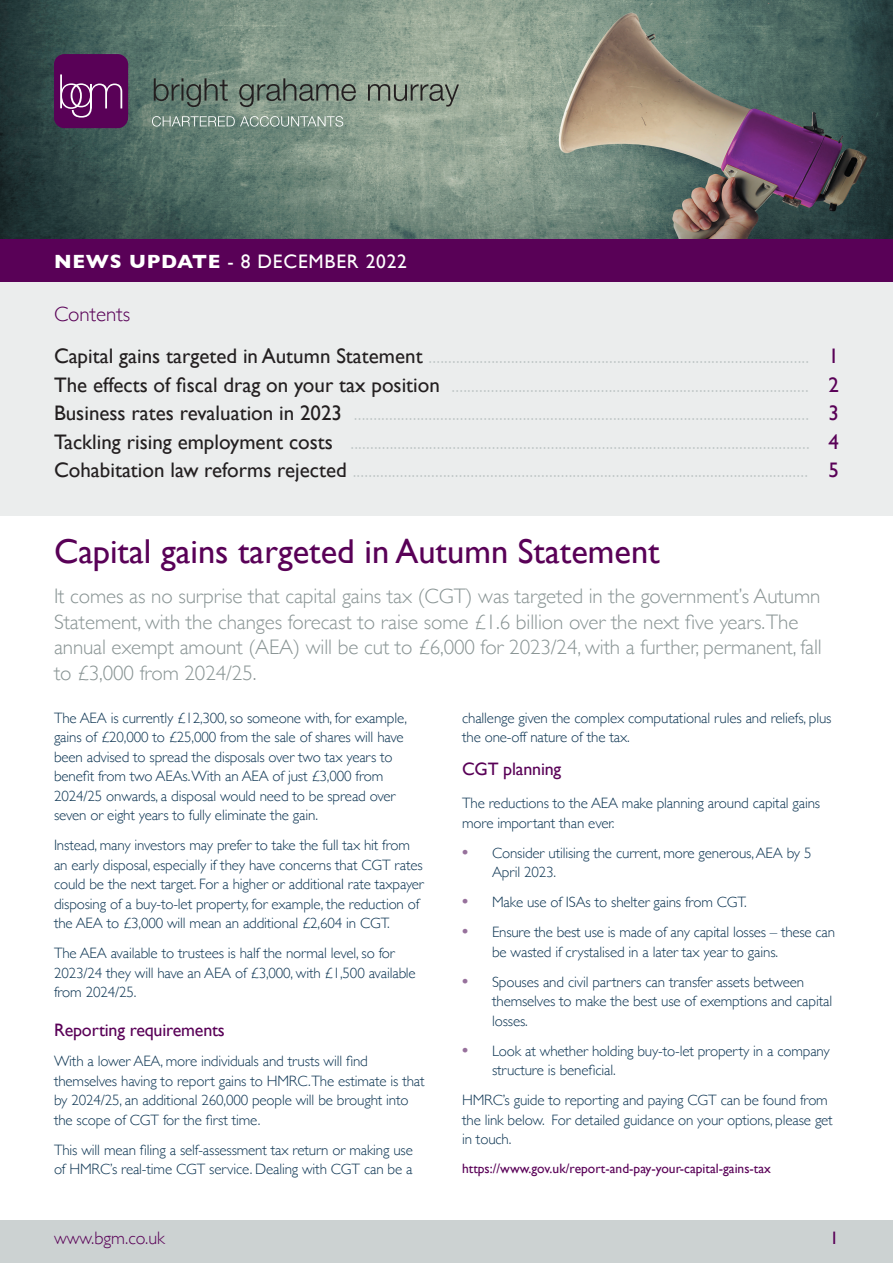
<style>
.page{position:relative;width:893px;height:1263px;background:#fff}
.page>*{position:absolute;margin:0;border:0;box-sizing:border-box;transform-origin:0 0}
.t1{font:34.5px "Gill Sans";color:#590157}
.t2{font:300 21px/28.5px "Gill Sans";color:#c0c7c7}
.t3{font:300 21px/25.5px "Gill Sans";letter-spacing:-.005em;color:#8a9595}
.t4{font:19.5px "Gill Sans";letter-spacing:.04em;color:#fff}
.t5{font:18px "Gill Sans";letter-spacing:-.01em;color:#590157}
.t6{font:300 18px "Gill Sans";color:#590157}
.t7{font:300 15px/19.5px "Gill Sans";letter-spacing:-.01em;color:#0d3553}
.t8{font:13.5px "Gill Sans";color:#590157}
.s1{font-weight:700}
.s2{color:#590157}
.s3{font-weight:400;color:#231f20}
.s4{font-weight:400;color:#590157}
.s5{font-weight:800;color:#97719c}
</style>
<div class="page">
<img style="left:0;top:0;width:893px;height:240px">
<div style="left:0;top:278px;width:893px;height:237px;background:#ebeded"></div>
<div style="left:54px;top:54px;width:74px;height:74px;background:#590157;border-radius:10px"></div>
<svg style="left:154px;top:78px;width:305px;height:29px;background:#758578"></svg>
<svg style="left:152px;top:116px;width:191px;height:11px;background:#8ea298"></svg>
<svg style="left:60px;top:74px;width:62px;height:44px"></svg>
<div style="left:0;top:240px;width:893px;height:42px;background:#590157"></div>
<div style="left:0;top:1220px;width:893px;height:43px;background:#ccd2d2"></div>
<h3 class="t4" style="left:54px;top:250px;width:355px"><span class="s1">NEWS UPDATE</span> - 8 DECEMBER 2022</h3>
<h2 class="t2" style="left:54px;top:292px;width:786px;line-height:42px"><span class="s2">Contents<br></span><span class="s3">Capital gains targeted in Autumn Statement</span> ................................................................................................. <span class="s4">1</span></h2>
<p class="t2" style="left:54px;top:369px;width:786px;text-align:justify"><span class="s3">The effects of fiscal drag on your tax position</span> ........................................................................................... <span class="s4">2<br></span><span class="s3">Business rates revaluation in 2023</span> .................................................................................................................... <span class="s4">3<br></span><span class="s3">Tackling rising employment costs</span> ..................................................................................................................... <span class="s4">4<br></span><span class="s3">Cohabitation law reforms rejected</span> .................................................................................................................... <span class="s4">5</span></p>
<h1 class="t1" style="left:54px;top:531px;width:607px">Capital gains targeted in Autumn Statement</h1>
<p class="t3" style="left:54px;top:582px;width:769px">It comes as no surprise that capital gains tax (CGT) was targeted in the government’s Autumn Statement, with the changes forecast to raise some £1.6 billion over the next five years.The annual exempt amount (AEA) will be cut to £6,000 for 2023/24, with a further, permanent, fall to £3,000 from 2024/25.</p>
<p class="t7" style="left:54px;top:707px;width:355px">The AEA is currently £12,300, so someone with, for example, gains of £20,000 to £25,000 from the sale of shares will have been advised to spread the disposals over two tax years to benefit from two AEAs. With an AEA of just £3,000 from 2024/25 onwards, a disposal would need to be spread over seven or eight years to fully eliminate the gain.</p>
<p class="t7" style="left:54px;top:835px;width:371px">Instead, many investors may prefer to take the full tax hit from an early disposal, especially if they have concerns that CGT rates could be the next target. For a higher or additional rate taxpayer disposing of a buy-to-let property, for example, the reduction of the AEA to £3,000 will mean an additional £2,604 in CGT.</p>
<p class="t7" style="left:54px;top:943px;width:363px">The AEA available to trustees is half the normal level, so for<br>2023/24 they will have an AEA of £3,000, with £1,500 available from 2024/25.</p>
<p class="t5" style="left:54px;top:1019px;width:172px">Reporting requirements</p>
<p class="t7" style="left:54px;top:1051px;width:372px">With a lower AEA, more individuals and trusts will find themselves having to report gains to HMRC.The estimate is that by 2024/25, an additional 260,000 people will be brought into the scope of CGT for the first time.</p>
<p class="t7" style="left:54px;top:1139px;width:360px">This will mean filing a self-assessment tax return or making use of HMRC’s real-time CGT service. Dealing with CGT can be a</p>
<p class="t7" style="left:462px;top:707px;width:371px">challenge given the complex computational rules and reliefs, plus the one-off nature of the tax.</p>
<p class="t5" style="left:462px;top:758px;width:101px">CGT planning</p>
<p class="t7" style="left:462px;top:793px;width:360px">The reductions to the AEA make planning around capital gains more important than ever.</p>
<p class="t7" style="left:492px;top:842px;width:321px;text-indent:-30px"><span class="s5">•</span> Consider utilising the current, more generous, AEA by 5<br>April 2023.</p>
<p class="t7" style="left:462px;top:892px;width:286px"><span class="s5">•</span> Make use of ISAs to shelter gains from CGT.</p>
<p class="t7" style="left:492px;top:922px;width:345px;text-indent:-30px"><span class="s5">•</span> Ensure the best use is made of any capital losses – these can be wasted if crystalised in a later tax year to gains.</p>
<p class="t7" style="left:492px;top:971px;width:342px;text-indent:-30px"><span class="s5">•</span> Spouses and civil partners can transfer assets between themselves to make the best use of exemptions and capital losses.</p>
<p class="t7" style="left:492px;top:1040px;width:339px;text-indent:-30px"><span class="s5">•</span> Look at whether holding buy-to-let property in a company structure is beneficial.</p>
<p class="t7" style="left:462px;top:1090px;width:372px">HMRC’s guide to reporting and paying CGT can be found from the link below. For detailed guidance on your options, please get in touch.</p>
<p class="t8" style="left:462px;top:1160px;width:310px">https://www.gov.uk/report-and-pay-your-capital-gains-tax</p>
<p class="t6" style="left:54px;top:1224px;width:112px">www.bgm.co.uk</p>
<p class="t5" style="left:830px;top:1227px;width:10px">1</p>
</div>
